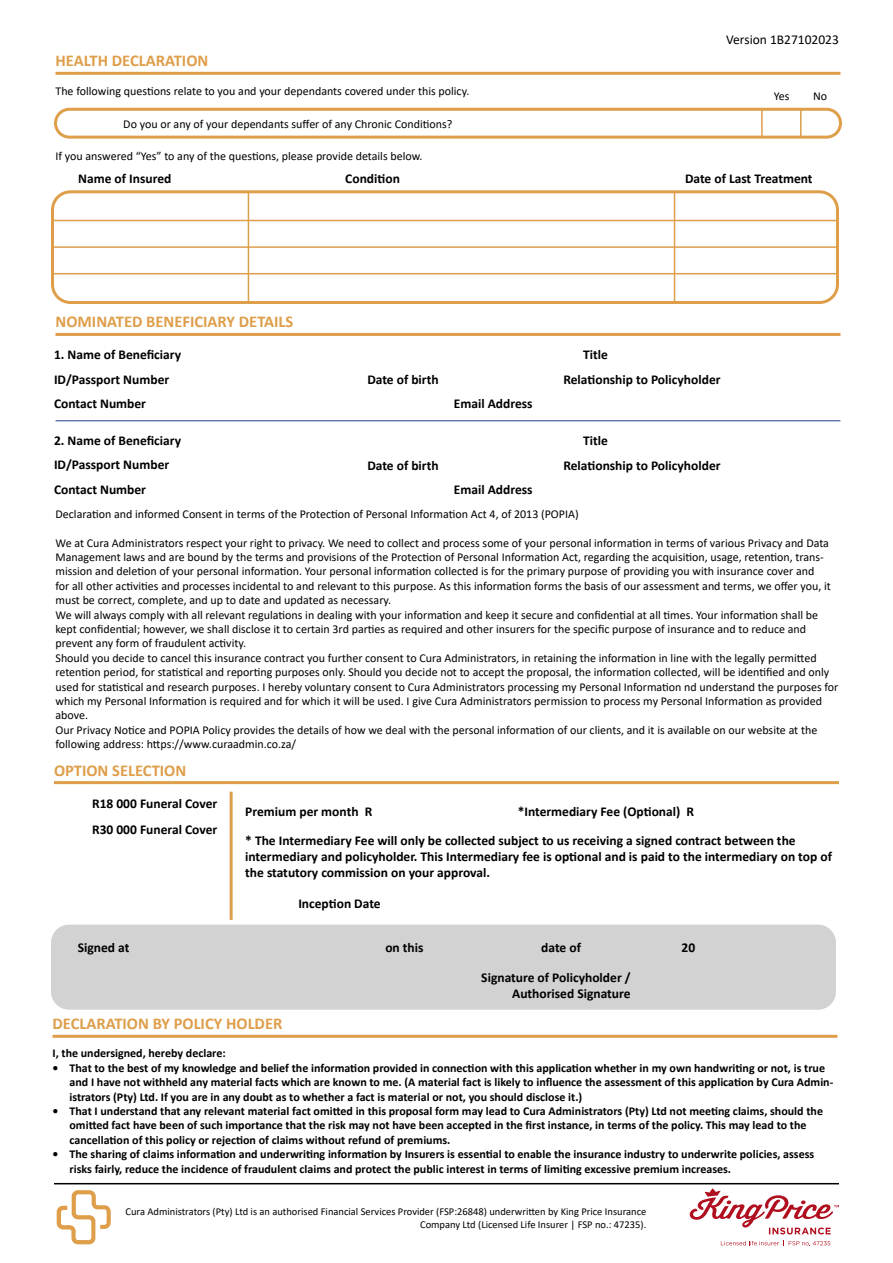
<style>
.page{position:relative;width:893px;height:1263px;background:#fff}
.page>*{position:absolute;margin:0;border:0;box-sizing:border-box;transform-origin:0 0}
.t1{font:700 16.5px "Calibri";color:#de9e4a}
.t2{font:700 13.5px/16.2px "Calibri";color:#000}
.t3{font:13.5px "Calibri";color:#000}
.t4{font:12px/14.4px "Calibri";color:#000}
.t5{font:700 12px/14.4px "Calibri";color:#000}
.t6{font:10.5px/12.6px "Calibri";color:#000;text-align:right}
</style>
<div class="page">
<div style="left:51px;top:925px;width:785px;height:85px;background:#d2d2d2;border-radius:18px"></div>
<hr style="left:54px;top:781px;width:785px;height:3px;background:#de9e4a">
<hr style="left:52px;top:1035px;width:785px;height:3px;background:#de9e4a">
<hr style="left:230px;top:792px;width:3px;height:128px;background:#de9e4a">
<hr style="left:55px;top:72px;width:785px;height:3px;background:#de9e4a">
<div style="left:54px;top:108px;width:788px;height:31px;border:3px solid #de9e4a;border-radius:14px"></div>
<hr style="left:761px;top:108px;width:2px;height:28px;background:#de9e4a">
<svg style="left:800px;top:108px;width:1px;height:28px"></svg>
<div style="left:51px;top:190px;width:788px;height:114px;border:3px solid #de9e4a;border-radius:18px"></div>
<hr style="left:52px;top:220px;width:785px;height:1px;background:#de9e4a">
<hr style="left:52px;top:246px;width:785px;height:2px;background:#de9e4a">
<hr style="left:52px;top:273px;width:785px;height:1px;background:#de9e4a">
<hr style="left:248px;top:193px;width:1px;height:110px;background:#de9e4a">
<hr style="left:674px;top:193px;width:1px;height:110px;background:#de9e4a">
<hr style="left:55px;top:333px;width:785px;height:3px;background:#de9e4a">
<hr style="left:55px;top:420px;width:785px;height:1px;background:#25408f">
<svg style="left:721px;top:1240px;width:109px;height:6px"></svg>
<svg style="left:689px;top:1188px;width:150px;height:46px"></svg>
<hr style="left:54px;top:1183px;width:785px;height:1px;background:#000">
<svg style="left:57px;top:1190px;width:54px;height:54px"></svg>
<h1 class="t1" style="left:56px;top:49px;width:154px">HEALTH DECLARATION</h1>
<p class="t4" style="left:56px;top:83px;width:415px">The following questions relate to you and your dependants covered under this policy.</p>
<p class="t4" style="left:123px;top:116px;width:331px">Do you or any of your dependants suffer of any Chronic Conditions?</p>
<p class="t4" style="left:56px;top:149px;width:369px">If you answered “Yes” to any of the questions, please provide details below.</p>
<p class="t3" style="left:726px;top:30px;width:114px">Version 1B27102023</p>
<p class="t4" style="left:774px;top:89px;width:17px">Yes</p>
<p class="t4" style="left:813px;top:89px;width:16px">No</p>
<p class="t2" style="left:78px;top:170px;width:95px">Name of Insured</p>
<p class="t2" style="left:345px;top:170px;width:56px">Condition</p>
<p class="t2" style="left:685px;top:170px;width:129px">Date of Last Treatment</p>
<h1 class="t1" style="left:56px;top:310px;width:239px">NOMINATED BENEFICIARY DETAILS</h1>
<p class="t2" style="left:54px;top:346px;width:129px">1. Name of Beneficiary</p>
<p class="t2" style="left:583px;top:346px;width:26px">Title</p>
<p class="t2" style="left:54px;top:371px;width:117px">ID/Passport Number</p>
<p class="t2" style="left:367px;top:371px;width:73px">Date of birth</p>
<p class="t2" style="left:563px;top:371px;width:159px">Relationship to Policyholder</p>
<p class="t2" style="left:54px;top:396px;width:94px">Contact Number</p>
<p class="t2" style="left:454px;top:396px;width:80px">Email Address</p>
<p class="t2" style="left:54px;top:432px;width:129px">2. Name of Beneficiary</p>
<p class="t2" style="left:583px;top:432px;width:26px">Title</p>
<p class="t2" style="left:54px;top:457px;width:117px">ID/Passport Number</p>
<p class="t2" style="left:367px;top:457px;width:73px">Date of birth</p>
<p class="t2" style="left:563px;top:457px;width:159px">Relationship to Policyholder</p>
<p class="t2" style="left:54px;top:481px;width:94px">Contact Number</p>
<p class="t2" style="left:454px;top:481px;width:80px">Email Address</p>
<p class="t4" style="left:56px;top:506px;width:525px">Declaration and informed Consent in terms of the Protection of Personal Information Act 4, of 2013 (POPIA)</p>
<p class="t4" style="left:56px;top:535px;width:784px">We at Cura Administrators respect your right to privacy. We need to collect and process some of your personal information in terms of various Privacy and Data Management laws and are bound by the terms and provisions of the Protection of Personal Information Act, regarding the acquisition, usage, retention, trans&shy;mission and deletion of your personal information. Your personal information collected is for the primary purpose of providing you with insurance cover and<br>for all other activities and processes incidental to and relevant to this purpose. As this information forms the basis of our assessment and terms, we offer you, it must be correct, complete, and up to date and updated as necessary.<br>We will always comply with all relevant regulations in dealing with your information and keep it secure and confidential at all times. Your information shall be kept confidential; however, we shall disclose it to certain 3rd parties as required and other insurers for the specific purpose of insurance and to reduce and prevent any form of fraudulent activity.<br>Should you decide to cancel this insurance contract you further consent to Cura Administrators, in retaining the information in line with the legally permitted retention period, for statistical and reporting purposes only. Should you decide not to accept the proposal, the information collected, will be identified and only used for statistical and research purposes. I hereby voluntary consent to Cura Administrators processing my Personal Information nd understand the purposes for which my Personal Information is required and for which it will be used. I give Cura Administrators permission to process my Personal Information as provided above.<br>Our Privacy Notice and POPIA Policy provides the details of how we deal with the personal information of our clients, and it is available on our website at the following address: https://www.curaadmin.co.za/</p>
<h1 class="t1" style="left:54px;top:758px;width:134px">OPTION SELECTION</h1>
<p class="t2" style="left:92px;top:790px;width:127px;line-height:26.5px">R18 000 Funeral Cover<br>R30 000 Funeral Cover</p>
<p class="t2" style="left:245px;top:803px;width:129px">Premium per month R</p>
<p class="t2" style="left:518px;top:803px;width:178px">*Intermediary Fee (Optional) R</p>
<p class="t2" style="left:245px;top:832px;width:588px">* The Intermediary Fee will only be collected subject to us receiving a signed contract between the intermediary and policyholder. This Intermediary fee is optional and is paid to the intermediary on top of the statutory commission on your approval.</p>
<p class="t2" style="left:298px;top:895px;width:84px">Inception Date</p>
<p class="t2" style="left:78px;top:940px;width:53px">Signed at</p>
<p class="t2" style="left:385px;top:940px;width:40px">on this</p>
<p class="t2" style="left:541px;top:940px;width:41px">date of</p>
<p class="t2" style="left:682px;top:940px;width:15px">20</p>
<p class="t2" style="left:481px;top:969px;width:151px;text-align:right">Signature of Policyholder /<br>Authorised Signature</p>
<h1 class="t1" style="left:52px;top:1012px;width:231px">DECLARATION BY POLICY HOLDER</h1>
<p class="t5" style="left:52px;top:1046px;width:175px">I, the undersigned, hereby declare:</p>
<p class="t5" style="left:70px;top:1060px;width:765px;text-indent:-17px">• That to the best of my knowledge and belief the information provided in connection with this application whether in my own handwriting or not, is true and I have not withheld any material facts which are known to me. (A material fact is likely to influence the assessment of this application by Cura Admin&shy;istrators (Pty) Ltd. If you are in any doubt as to whether a fact is material or not, you should disclose it.)</p>
<p class="t5" style="left:70px;top:1103px;width:755px;text-indent:-17px">• That I understand that any relevant material fact omitted in this proposal form may lead to Cura Administrators (Pty) Ltd not meeting claims, should the omitted fact have been of such importance that the risk may not have been accepted in the first instance, in terms of the policy. This may lead to the cancellation of this policy or rejection of claims without refund of premiums.</p>
<p class="t5" style="left:70px;top:1147px;width:746px;text-indent:-17px">• The sharing of claims information and underwriting information by Insurers is essential to enable the insurance industry to underwrite policies, assess risks fairly, reduce the incidence of fraudulent claims and protect the public interest in terms of limiting excessive premium increases.</p>
<p class="t6" style="left:126px;top:1205px;width:522px">Cura Administrators (Pty) Ltd is an authorised Financial Services Provider (FSP:26848) underwritten by King Price Insurance<br>Company Ltd (Licensed Life Insurer | FSP no.: 47235).</p>
</div>
